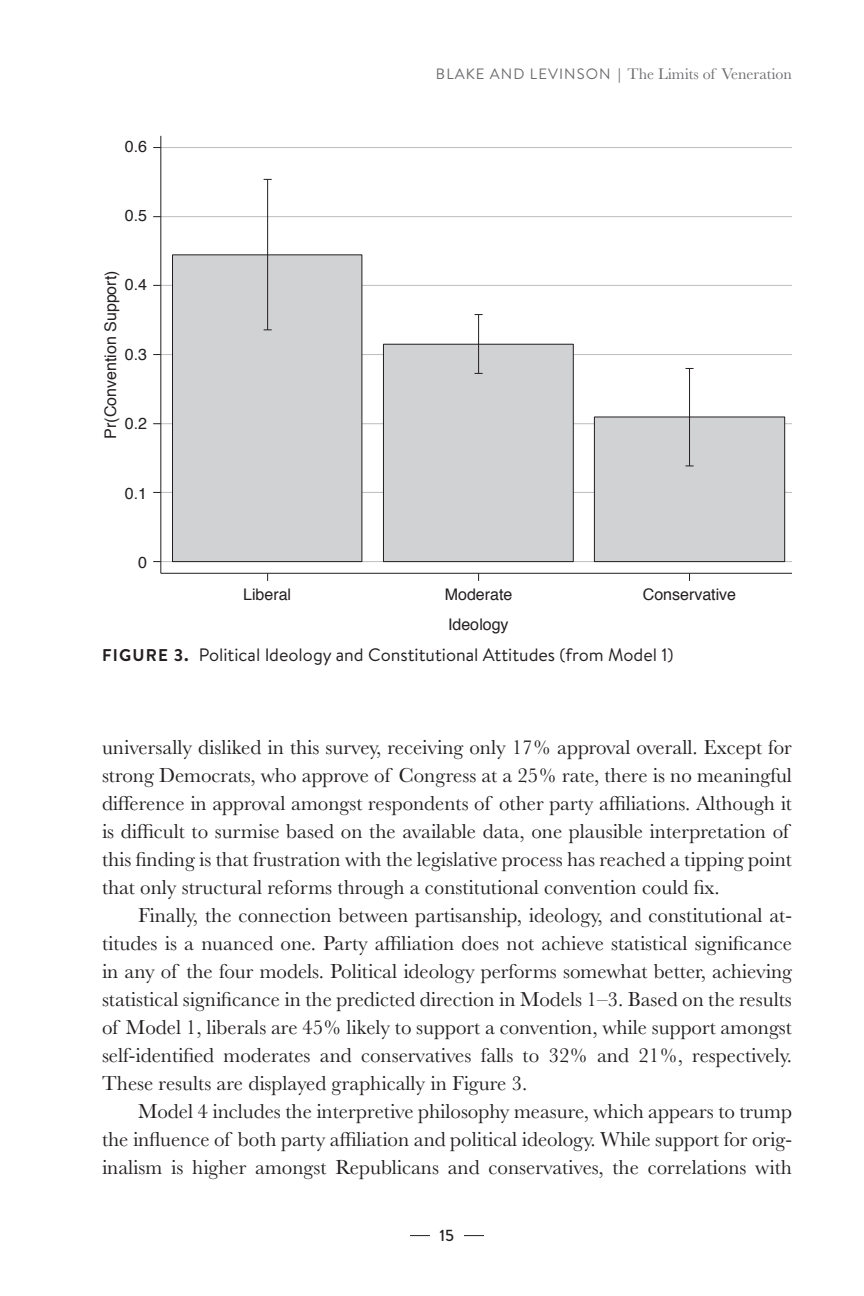
<style>
.page{position:relative;width:864px;height:1296px;background:#fff}
.page>*{position:absolute;margin:0;border:0;box-sizing:border-box;transform-origin:0 0}
.article_text{font:21px/28px "Baskerville MT Std";color:#231f20;text-align:justify}
.figure_caption{font:18px "Brandon Text";color:#231f20}
.t1{font:16px "Helvetica";color:#231f20}
.t2{font:16px "Baskerville MT Std";color:#6c6d70}
.t3{font:500 16px "Brandon Text";color:#231f20}
.s1{font-family:"Brandon Text";font-size:15px}
.s2{font-weight:700;font-size:17px}
</style>
<div class="page">
<hr style="left:410px;top:1235px;width:74px;height:1px;background:#231f20">
<hr style="left:430px;top:1233px;width:34px;height:4px;background:#fff">
<hr style="left:161px;top:492px;width:631px;height:1px;background:#bcbdc0">
<hr style="left:161px;top:423px;width:631px;height:1px;background:#bcbdc0">
<hr style="left:161px;top:354px;width:631px;height:1px;background:#bcbdc0">
<hr style="left:161px;top:285px;width:631px;height:1px;background:#bcbdc0">
<hr style="left:161px;top:216px;width:631px;height:1px;background:#bcbdc0">
<hr style="left:161px;top:147px;width:631px;height:1px;background:#bcbdc0">
<hr style="left:161px;top:561px;width:631px;height:1px;background:#bcbdc0">
<div style="left:173px;top:255px;width:189px;height:307px;background:#d1d2d4"></div>
<div style="left:172px;top:254px;width:190px;height:308px;border:1px solid #231f20"></div>
<div style="left:383px;top:344px;width:190px;height:218px;background:#d1d2d4"></div>
<div style="left:383px;top:344px;width:191px;height:218px;border:1px solid #231f20"></div>
<div style="left:594px;top:417px;width:191px;height:145px;background:#d1d2d4"></div>
<div style="left:594px;top:416px;width:191px;height:146px;border:1px solid #231f20"></div>
<hr style="left:267px;top:179px;width:1px;height:151px;background:#231f20">
<hr style="left:478px;top:315px;width:1px;height:58px;background:#231f20">
<hr style="left:689px;top:368px;width:1px;height:98px;background:#231f20">
<hr style="left:160px;top:136px;width:1px;height:437px;background:#231f20">
<hr style="left:161px;top:573px;width:631px;height:1px;background:#231f20">
<p class="t1" style="left:125px;top:134px;width:24px">0.6</p>
<p class="t1" style="left:125px;top:203px;width:24px">0.5</p>
<p class="t1" style="left:98px;top:439px;width:170px;rotate:-90deg">Pr(Convention Support)</p>
<p class="t1" style="left:125px;top:273px;width:24px">0.4</p>
<p class="t1" style="left:125px;top:342px;width:24px">0.3</p>
<p class="t1" style="left:125px;top:411px;width:24px">0.2</p>
<p class="t1" style="left:125px;top:481px;width:24px">0.1</p>
<p class="t1" style="left:138px;top:550px;width:10px">0</p>
<p class="t2" style="left:436px;top:64px;width:358px"><span class="s1">Blake an d L evins on</span> | The Limits of Veneration</p>
<p class="t1" style="left:243px;top:583px;width:50px">Liberal</p>
<p class="t1" style="left:445px;top:583px;width:69px">Moderate</p>
<p class="t1" style="left:643px;top:583px;width:95px">Conservative</p>
<p class="t1" style="left:448px;top:612px;width:62px">Ideology</p>
<p class="figure_caption" style="left:102px;top:643px;width:573px"><span class="s2">FIGURE 3.</span> Political Ideology and Constitutional Attitudes (from Model 1)</p>
<p class="article_text" style="left:102px;top:733px;width:692px;text-align:left">universally disliked in this survey, receiving only 17% approval overall. Except for strong Democrats, who approve of Congress at a 25% rate, there is no meaningful difference in approval amongst respondents of other party affiliations. Although it is difficult to surmise based on the available data, one plausible interpretation of this finding is that frustration with the legislative process has reached a tipping point that only structural reforms through a constitutional convention could fix.</p>
<p class="article_text" style="left:102px;top:901px;width:692px;text-indent:36px">Finally, the connection between partisanship, ideology, and constitutional at&shy;titudes is a nuanced one. Party affiliation does not achieve statistical significance in any of the four models. Political ideology performs somewhat better, achieving statistical significance in the predicted direction in Models 1–3. Based on the results of Model 1, liberals are 45% likely to support a convention, while support amongst self-identified moderates and conservatives falls to 32% and 21%, respectively.<br>These results are displayed graphically in Figure 3.</p>
<p class="article_text" style="left:102px;top:1097px;width:692px;text-indent:36px">Model 4 includes the interpretive philosophy measure, which appears to trump the influence of both party affiliation and political ideology. While support for orig&shy;inalism is higher amongst Republicans and conservatives, the correlations with</p>
<p class="t3" style="left:440px;top:1225px;width:16px">15</p>
</div>
